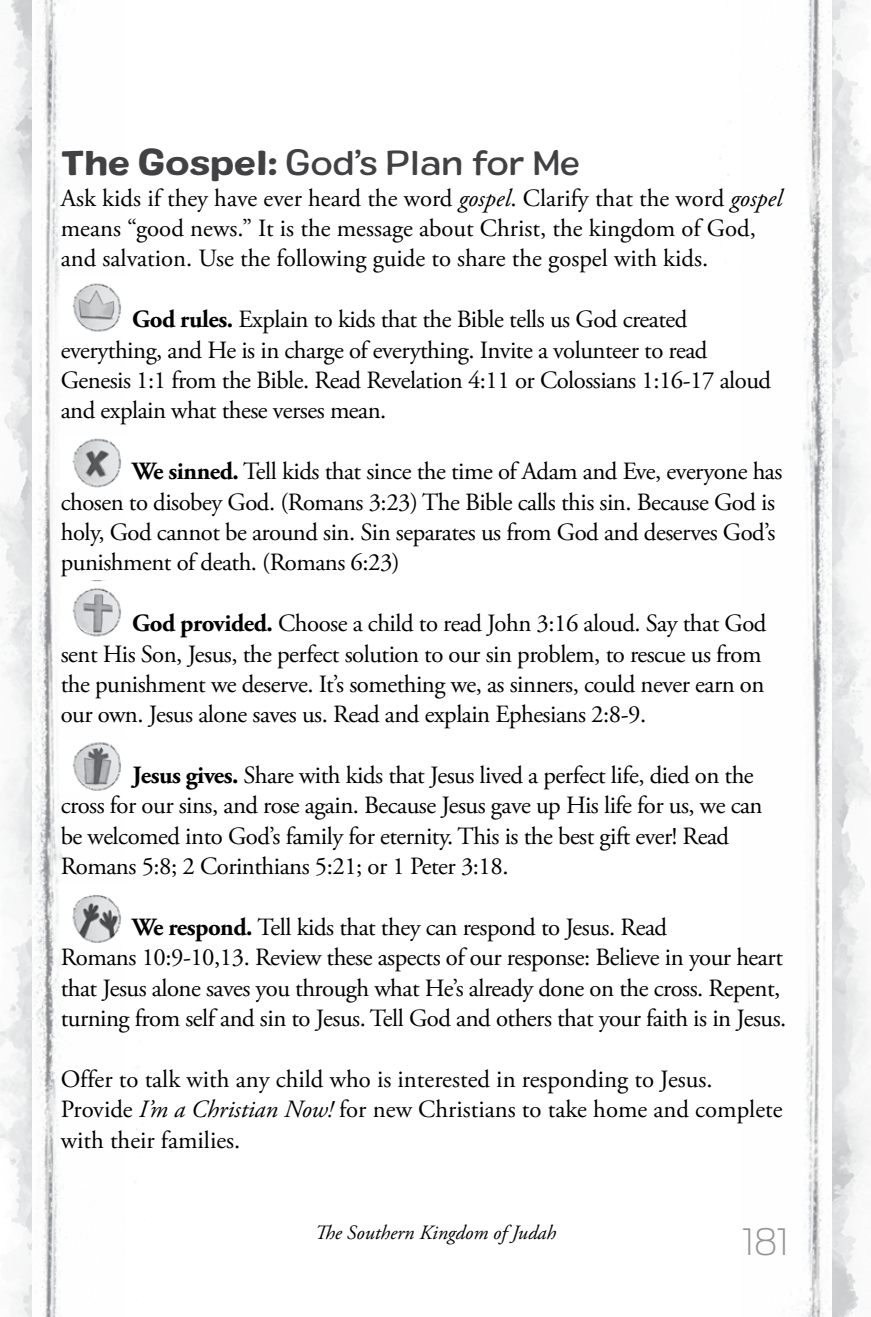
<style>
.page{position:relative;width:871px;height:1317px;background:#fff}
.page>*{position:absolute;margin:0;border:0;box-sizing:border-box;transform-origin:0 0}
.t1{font:200 36px "Antenna";color:#939598}
.t2{font:500 expanded 33.75px "Colby";letter-spacing:-.015em;color:#414042}
.t3{font:24.75px/30.4px "Adobe Garamond Pro";letter-spacing:-.02em;color:#000}
.t4{font:24.75px/30.4px "Adobe Garamond Pro";color:#000}
.t5{font:italic 20.25px "Adobe Garamond Pro";color:#000}
.s1{font-family:"Colby Ex Bld";font-weight:400;font-stretch:normal}
.s2{font-style:italic}
.s3{font-weight:700}
</style>
<div class="page">
<img style="left:832px;top:0;width:39px;height:1316px">
<img style="left:720px;top:0;width:112px;height:1316px">
<img style="left:0;top:0;width:33px;height:1316px">
<img style="left:33px;top:0;width:112px;height:1316px">
<img style="left:61px;top:276px;width:72px;height:60px">
<img style="left:61px;top:438px;width:72px;height:50px">
<img style="left:61px;top:580px;width:72px;height:60px">
<img style="left:61px;top:739px;width:72px;height:53px">
<img style="left:61px;top:884px;width:72px;height:60px">
<h2 class="t2" style="left:61px;top:142px;width:521px"><span class="s1">The Gospel:</span> God’s Plan for Me</h2>
<p class="t4" style="left:61px;top:183px;width:723px">Ask kids if they have ever heard the word <span class="s2">gospel</span>. Clarify that the word <span class="s2">gospel </span>means “good news.” It is the message about Christ, the kingdom of God, and salvation. Use the following guide to share the gospel with kids.</p>
<p class="t3" style="left:61px;top:305px;width:712px;text-indent:71px"><span class="s3">God rules.</span> Explain to kids that the Bible tells us God created everything, and He is in charge of everything. Invite a volunteer to read Genesis 1:1 from the Bible. Read Revelation 4:11 or Colossians 1:16-17 aloud and explain what these verses mean.</p>
<p class="t3" style="left:61px;top:457px;width:723px;text-indent:71px"><span class="s3">We sinned.</span> Tell kids that since the time of Adam and Eve, everyone has chosen to disobey God. (Romans 3:23) The Bible calls this sin. Because God is holy, God cannot be around sin. Sin separates us from God and deserves God’s punishment of death. (Romans 6:23)</p>
<p class="t3" style="left:61px;top:609px;width:707px;text-indent:71px"><span class="s3">God provided.</span> Choose a child to read John 3:16 aloud. Say that God sent His Son, Jesus, the perfect solution to our sin problem, to rescue us from the punishment we deserve. It’s something we, as sinners, could never earn on our own. Jesus alone saves us. Read and explain Ephesians 2:8-9.</p>
<p class="t3" style="left:61px;top:760px;width:703px;text-indent:72px"><span class="s3">Jesus gives.</span> Share with kids that Jesus lived a perfect life, died on the cross for our sins, and rose again. Because Jesus gave up His life for us, we can be welcomed into God’s family for eternity. This is the best gift ever! Read Romans 5:8; 2 Corinthians 5:21; or 1 Peter 3:18.</p>
<p class="t3" style="left:61px;top:912px;width:727px;text-indent:71px"><span class="s3">We respond.</span> Tell kids that they can respond to Jesus. Read<br>Romans 10:9-10,13. Review these aspects of our response: Believe in your heart that Jesus alone saves you through what He’s already done on the cross. Repent, turning from self and sin to Jesus. Tell God and others that your faith is in Jesus.</p>
<p class="t4" style="left:61px;top:1064px;width:723px">Offer to talk with any child who is interested in responding to Jesus.<br>Provide <span class="s2">I’m a Christian Now!</span> for new Christians to take home and complete with their families.</p>
<p class="t5" style="left:315px;top:1219px;width:243px">The Southern Kingdom of Judah</p>
<h1 class="t1" style="left:742px;top:1220px;width:49px">181</h1>
</div>
